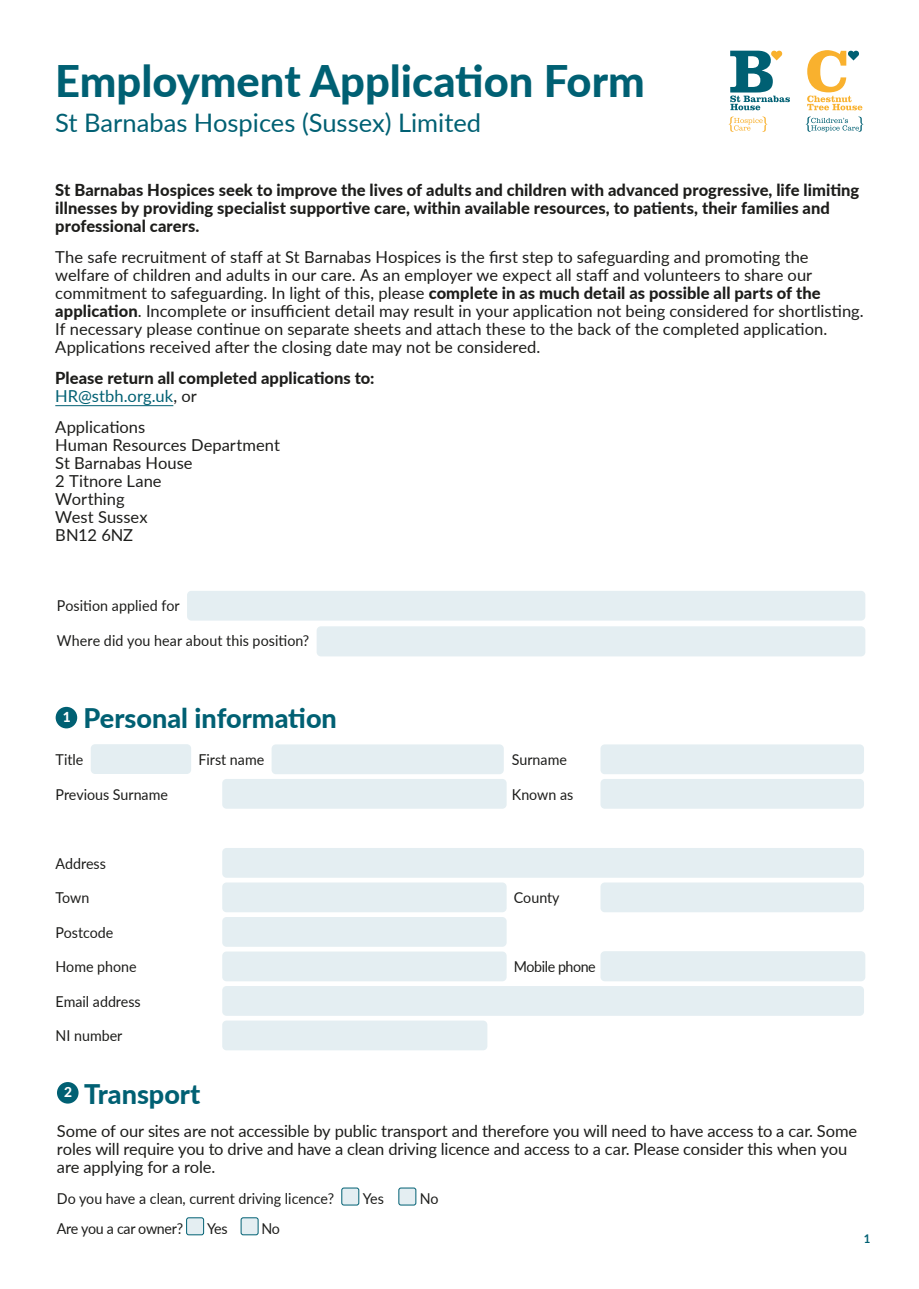
<style>
.page{position:relative;width:919px;height:1289px;background:#fff}
.page>*{position:absolute;margin:0;border:0;box-sizing:border-box;transform-origin:0 0}
.t1{font:800 43.5px "Lato";color:#006073}
.Paragraph_Style_2{font:800 27px "Lato";color:#006073}
.t2{font:25.5px "Lato";color:#006073}
.Main_body{font:16.5px/18px "Lato";color:#1d1d1b}
.Main_body-2{font:800 16.5px/18px "Lato";letter-spacing:.005em;color:#1d1d1b}
.Form_text_1{font:15px "Lato";color:#1d1d1b;scale:.95 1}
.Form_text{font:15px "Lato";letter-spacing:.005em;color:#1d1d1b;scale:.95 1}
.Form_text_1-2{font:15px "Lato";letter-spacing:-.02em;color:#1d1d1b;scale:.95 1}
.Form_text_1-3{font:15px "Lato";letter-spacing:-.03em;color:#1d1d1b;scale:.95 1}
.Paragraph_Style_2-2{font:800 13.8px "Lato";color:#fff}
.t3{font:700 12px "Lato";color:#006073;scale:.95 1}
.s1{font-weight:800}
.s2{font-weight:400;color:#006073}
.s3{font-weight:400}
</style>
<div class="page">
<svg style="left:730px;top:50px;width:59px;height:60px"></svg>
<svg style="left:728px;top:116px;width:39px;height:16px"></svg>
<svg style="left:807px;top:50px;width:55px;height:60px"></svg>
<svg style="left:805px;top:117px;width:58px;height:15px"></svg>
<div style="left:56px;top:707px;width:21px;height:21px;background:#006073;border-radius:50%"></div>
<div style="left:91px;top:744px;width:100px;height:30px;background:#e4eef2;border-radius:4px"></div>
<div style="left:271px;top:744px;width:232px;height:30px;background:#e4eef2;border-radius:4px"></div>
<div style="left:600px;top:744px;width:263px;height:30px;background:#e4eef2;border-radius:4px"></div>
<div style="left:222px;top:779px;width:284px;height:29px;background:#e4eef2;border-radius:4px"></div>
<div style="left:600px;top:779px;width:263px;height:29px;background:#e4eef2;border-radius:4px"></div>
<div style="left:222px;top:848px;width:641px;height:29px;background:#e4eef2;border-radius:4px"></div>
<div style="left:222px;top:882px;width:284px;height:30px;background:#e4eef2;border-radius:4px"></div>
<div style="left:600px;top:882px;width:263px;height:30px;background:#e4eef2;border-radius:4px"></div>
<div style="left:222px;top:917px;width:284px;height:29px;background:#e4eef2;border-radius:4px"></div>
<div style="left:222px;top:951px;width:284px;height:30px;background:#e4eef2;border-radius:4px"></div>
<div style="left:600px;top:951px;width:265px;height:30px;background:#e4eef2;border-radius:4px"></div>
<div style="left:222px;top:986px;width:641px;height:29px;background:#e4eef2;border-radius:4px"></div>
<div style="left:222px;top:1020px;width:265px;height:30px;background:#e4eef2;border-radius:4px"></div>
<div style="left:187px;top:591px;width:678px;height:29px;background:#e4eef2;border-radius:4px"></div>
<div style="left:316px;top:626px;width:549px;height:30px;background:#e4eef2;border-radius:4px"></div>
<div style="left:57px;top:1081px;width:22px;height:22px;background:#006073;border-radius:50%"></div>
<div style="left:342px;top:1187px;width:17px;height:17px;background:#e4eef2;border-radius:2px"></div>
<div style="left:341px;top:1187px;width:18px;height:18px;border:1px solid #006073;border-radius:2px"></div>
<div style="left:399px;top:1187px;width:17px;height:17px;background:#e4eef2;border-radius:2px"></div>
<div style="left:398px;top:1187px;width:18px;height:18px;border:1px solid #006073;border-radius:2px"></div>
<div style="left:186px;top:1217px;width:17px;height:17px;background:#e4eef2;border-radius:2px"></div>
<div style="left:186px;top:1217px;width:18px;height:18px;border:1px solid #006073;border-radius:2px"></div>
<div style="left:241px;top:1217px;width:17px;height:17px;background:#e4eef2;border-radius:2px"></div>
<div style="left:241px;top:1217px;width:17px;height:18px;border:1px solid #006073;border-radius:2px"></div>
<hr style="left:55px;top:405px;width:118px;height:1px;background:#006073">
<p class="t1" style="left:55px;top:49px;width:591px">Employment Application Form</p>
<p class="t2" style="left:55px;top:104px;width:427px">St Barnabas Hospices (Sussex) Limited</p>
<p class="Main_body-2" style="left:55px;top:180px;width:805px">St Barnabas Hospices seek to improve the lives of adults and children with advanced progressive, life limiting illnesses by providing specialist supportive care, within available resources, to patients, their families and professional carers.</p>
<p class="Main_body" style="left:55px;top:247px;width:809px">The safe recruitment of staff at St Barnabas Hospices is the first step to safeguarding and promoting the welfare of children and adults in our care. As an employer we expect all staff and volunteers to share our commitment to safeguarding. In light of this, please <span class="s1">complete in as much detail as possible all parts of the application</span>. Incomplete or insufficient detail may result in your application not being considered for shortlisting.<br>If necessary please continue on separate sheets and attach these to the back of the completed application.<br>Applications received after the closing date may not be considered.</p>
<p class="Main_body-2" style="left:55px;top:368px;width:321px">Please return all completed applications to:<br><span class="s2">HR@stbh.org.uk</span><span class="s3">, or</span></p>
<p class="Main_body" style="left:55px;top:417px;width:226px">Applications<br>Human Resources Department<br>St Barnabas House<br>2 Titnore Lane<br>Worthing<br>West Sussex<br>BN12 6NZ</p>
<p class="Form_text" style="left:57px;top:595px;width:131px">Position applied for</p>
<p class="Form_text" style="left:57px;top:629px;width:267px">Where did you hear about this position?</p>
<p class="Paragraph_Style_2-2" style="left:63px;top:706px;width:9px">1</p>
<p class="Paragraph_Style_2" style="left:84px;top:698px;width:255px">Personal information</p>
<p class="Form_text_1" style="left:56px;top:749px;width:31px">Title</p>
<p class="Form_text_1" style="left:198px;top:749px;width:71px">First name</p>
<p class="Form_text_1" style="left:512px;top:749px;width:59px">Surname</p>
<p class="Form_text_1" style="left:56px;top:783px;width:120px">Previous Surname</p>
<p class="Form_text_1" style="left:512px;top:783px;width:66px">Known as</p>
<p class="Form_text_1" style="left:56px;top:852px;width:54px">Address</p>
<p class="Form_text_1" style="left:56px;top:887px;width:37px">Town</p>
<p class="Form_text_1" style="left:514px;top:887px;width:50px">County</p>
<p class="Form_text_1" style="left:56px;top:921px;width:62px">Postcode</p>
<p class="Form_text_1" style="left:56px;top:956px;width:87px">Home phone</p>
<p class="Form_text_1-3" style="left:514px;top:956px;width:88px">Mobile phone</p>
<p class="Form_text_1" style="left:56px;top:990px;width:91px">Email address</p>
<p class="Form_text_1" style="left:56px;top:1025px;width:72px">NI number</p>
<p class="Paragraph_Style_2-2" style="left:64px;top:1081px;width:9px">2</p>
<p class="Paragraph_Style_2" style="left:84px;top:1073px;width:118px">Transport</p>
<p class="Main_body" style="left:57px;top:1121px;width:801px">Some of our sites are not accessible by public transport and therefore you will need to have access to a car. Some roles will require you to drive and have a clean driving licence and access to a car. Please consider this when you are applying for a role.</p>
<p class="Form_text_1" style="left:57px;top:1187px;width:293px">Do you have a clean, current driving licence?</p>
<p class="Form_text_1" style="left:363px;top:1187px;width:24px">Yes</p>
<p class="Form_text_1" style="left:420px;top:1187px;width:21px">No</p>
<p class="Form_text_1-2" style="left:57px;top:1217px;width:134px">Are you a car owner?</p>
<p class="Form_text_1" style="left:207px;top:1217px;width:23px">Yes</p>
<p class="Form_text_1" style="left:261px;top:1217px;width:21px">No</p>
<p class="t3" style="left:863px;top:1230px;width:8px">1</p>
</div>
